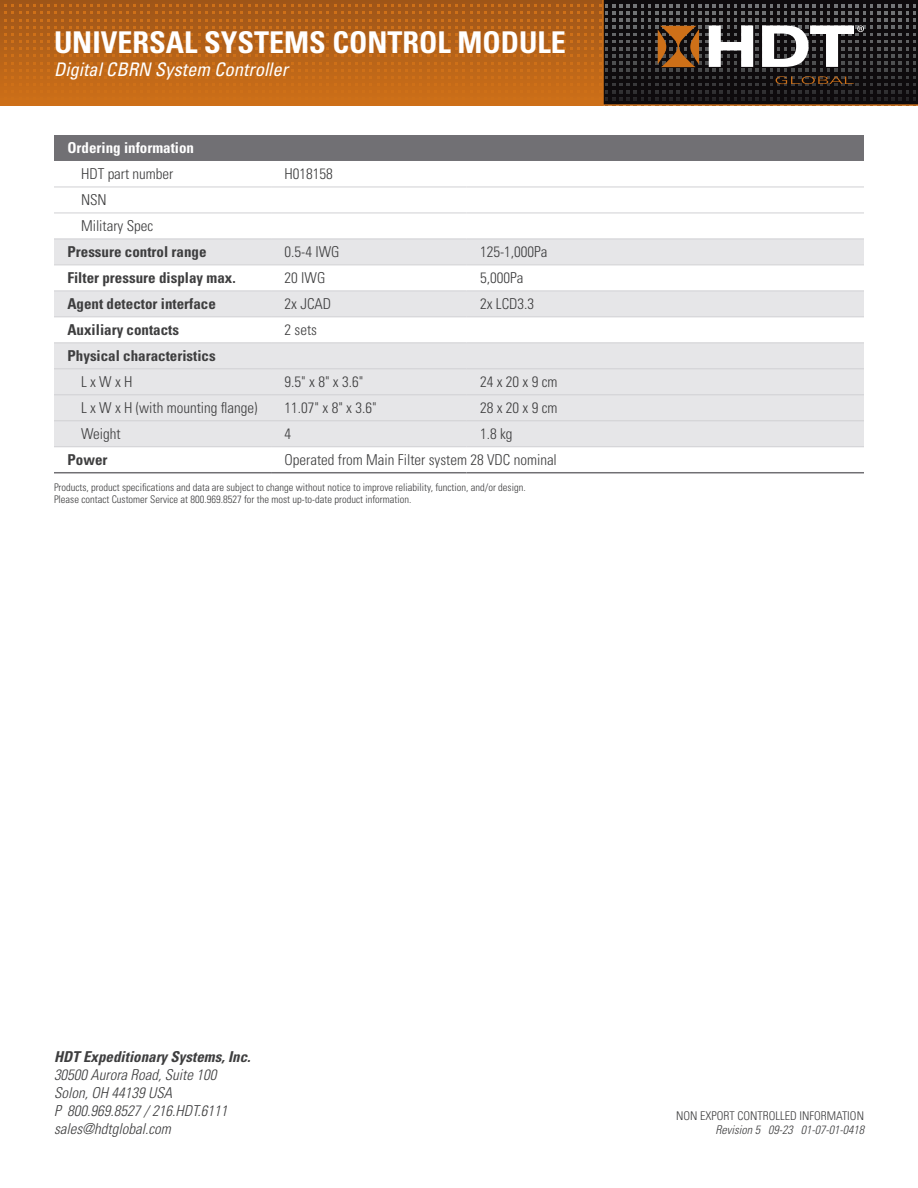
<style>
.page{position:relative;width:918px;height:1188px;background:#fff}
.page>*{position:absolute;margin:0;border:0;box-sizing:border-box;transform-origin:0 0}
.HDT_DS_Page_Title01{font:700 condensed 30px "Univers LT Std";color:#fff}
.HDT_DS_Page_Title01-2{font:italic condensed 18.75px "Univers LT Std";color:#fff}
.HDT_DS_Data_Text{font:300 condensed 15px "Univers LT Std";color:#3e3e3f}
.HDT_DS_Data_Subhead{font:700 condensed 15px "Univers LT Std";color:#3e3e3f}
.t1{font:italic 300 condensed 15px/18px "Univers LT Std";color:#3e3e3f}
.t2{font:italic 700 condensed 15px "Univers LT Std";color:#3e3e3f}
.HDT_DS_Data_Text-2{font:700 condensed 15px "Univers LT Std";color:#fff}
.HDT_DS_Revision_Text{font:300 condensed 12px "Univers LT Std";color:#3e3e3f}
.HDT_DS_Revision_Text-2{font:italic 300 condensed 12px "Univers LT Std";color:#3e3e3f}
.HDT_DS_Data_Footnbotes{font:300 condensed 10.5px/12px "Univers LT Std";color:#3e3e3f}
</style>
<div class="page">
<svg style="left:0;top:0;width:604px;height:106px;background:#a25717"></svg>
<svg style="left:4px;top:4px;width:912px;height:102px;background:#915622"></svg>
<div style="left:54px;top:135px;width:810px;height:26px;background:#717074"></div>
<div style="left:54px;top:240px;width:810px;height:77px;background:#e6e6e8"></div>
<svg style="left:54px;top:266px;width:810px;height:25px"></svg>
<div style="left:54px;top:344px;width:810px;height:103px;background:#e6e6e8"></div>
<hr style="left:54px;top:472px;width:217px;height:1px;background:#717074">
<hr style="left:271px;top:472px;width:196px;height:1px;background:#717074">
<hr style="left:467px;top:472px;width:397px;height:1px;background:#717074">
<hr style="left:54px;top:187px;width:217px;height:1px;background:#d0d0d3">
<hr style="left:271px;top:187px;width:196px;height:1px;background:#d0d0d3">
<hr style="left:467px;top:187px;width:397px;height:1px;background:#d0d0d3">
<hr style="left:54px;top:213px;width:217px;height:1px;background:#d0d0d3">
<hr style="left:271px;top:213px;width:196px;height:1px;background:#d0d0d3">
<hr style="left:467px;top:213px;width:397px;height:1px;background:#d0d0d3">
<hr style="left:54px;top:239px;width:217px;height:1px;background:#d0d0d3">
<hr style="left:271px;top:239px;width:196px;height:1px;background:#d0d0d3">
<hr style="left:467px;top:239px;width:397px;height:1px;background:#d0d0d3">
<hr style="left:54px;top:265px;width:217px;height:1px;background:#d0d0d3">
<hr style="left:271px;top:265px;width:196px;height:1px;background:#d0d0d3">
<hr style="left:467px;top:265px;width:397px;height:1px;background:#d0d0d3">
<hr style="left:54px;top:291px;width:217px;height:1px;background:#d0d0d3">
<hr style="left:271px;top:291px;width:196px;height:1px;background:#d0d0d3">
<hr style="left:467px;top:291px;width:397px;height:1px;background:#d0d0d3">
<hr style="left:54px;top:317px;width:217px;height:1px;background:#d0d0d3">
<hr style="left:271px;top:317px;width:196px;height:1px;background:#d0d0d3">
<hr style="left:467px;top:317px;width:397px;height:1px;background:#d0d0d3">
<hr style="left:54px;top:343px;width:217px;height:1px;background:#d0d0d3">
<hr style="left:271px;top:343px;width:196px;height:1px;background:#d0d0d3">
<hr style="left:467px;top:343px;width:397px;height:1px;background:#d0d0d3">
<hr style="left:54px;top:369px;width:217px;height:1px;background:#d0d0d3">
<hr style="left:271px;top:369px;width:196px;height:1px;background:#d0d0d3">
<hr style="left:467px;top:369px;width:397px;height:1px;background:#d0d0d3">
<hr style="left:54px;top:395px;width:217px;height:1px;background:#d0d0d3">
<hr style="left:271px;top:395px;width:196px;height:1px;background:#d0d0d3">
<hr style="left:467px;top:395px;width:397px;height:1px;background:#d0d0d3">
<hr style="left:54px;top:421px;width:217px;height:1px;background:#d0d0d3">
<hr style="left:271px;top:421px;width:196px;height:1px;background:#d0d0d3">
<hr style="left:467px;top:421px;width:397px;height:1px;background:#d0d0d3">
<hr style="left:54px;top:447px;width:217px;height:1px;background:#d0d0d3">
<hr style="left:271px;top:447px;width:196px;height:1px;background:#d0d0d3">
<hr style="left:467px;top:447px;width:397px;height:1px;background:#d0d0d3">
<p class="HDT_DS_Page_Title01" style="left:54px;top:24px;width:513px">UNIVERSAL SYSTEMS CONTROL MODULE</p>
<p class="HDT_DS_Page_Title01-2" style="left:54px;top:57px;width:235px">Digital CBRN System Controller</p>
<p class="HDT_DS_Data_Text-2" style="left:68px;top:139px;width:128px">Ordering information</p>
<p class="HDT_DS_Data_Text" style="left:81px;top:165px;width:94px">HDT part number</p>
<p class="HDT_DS_Data_Text" style="left:285px;top:165px;width:50px">H018158</p>
<p class="HDT_DS_Data_Text" style="left:81px;top:191px;width:27px">NSN</p>
<p class="HDT_DS_Data_Text" style="left:81px;top:217px;width:74px">Military Spec</p>
<p class="HDT_DS_Data_Subhead" style="left:68px;top:243px;width:141px">Pressure control range</p>
<p class="HDT_DS_Data_Text" style="left:285px;top:243px;width:56px">0.5-4 IWG</p>
<p class="HDT_DS_Data_Text" style="left:480px;top:243px;width:69px">125-1,000Pa</p>
<p class="HDT_DS_Data_Subhead" style="left:68px;top:269px;width:170px">Filter pressure display max.</p>
<p class="HDT_DS_Data_Text" style="left:285px;top:269px;width:42px">20 IWG</p>
<p class="HDT_DS_Data_Text" style="left:480px;top:269px;width:45px">5,000Pa</p>
<p class="HDT_DS_Data_Subhead" style="left:68px;top:295px;width:150px">Agent detector interface</p>
<p class="HDT_DS_Data_Text" style="left:285px;top:295px;width:48px">2x JCAD</p>
<p class="HDT_DS_Data_Text" style="left:480px;top:295px;width:56px">2x LCD3.3</p>
<p class="HDT_DS_Data_Subhead" style="left:68px;top:321px;width:113px">Auxiliary contacts</p>
<p class="HDT_DS_Data_Text" style="left:285px;top:321px;width:34px">2 sets</p>
<p class="HDT_DS_Data_Subhead" style="left:68px;top:347px;width:150px">Physical characteristics</p>
<p class="HDT_DS_Data_Text" style="left:81px;top:373px;width:53px">L x W x H</p>
<p class="HDT_DS_Data_Text" style="left:285px;top:373px;width:80px">9.5" x 8" x 3.6"</p>
<p class="HDT_DS_Data_Text" style="left:480px;top:373px;width:79px">24 x 20 x 9 cm</p>
<p class="HDT_DS_Data_Text" style="left:81px;top:399px;width:178px">L x W x H (with mounting flange)</p>
<p class="HDT_DS_Data_Text" style="left:285px;top:399px;width:94px">11.07" x 8" x 3.6"</p>
<p class="HDT_DS_Data_Text" style="left:480px;top:399px;width:79px">28 x 20 x 9 cm</p>
<p class="HDT_DS_Data_Text" style="left:81px;top:425px;width:41px">Weight</p>
<p class="HDT_DS_Data_Text" style="left:285px;top:425px;width:8px">4</p>
<p class="HDT_DS_Data_Text" style="left:480px;top:425px;width:34px">1.8 kg</p>
<p class="HDT_DS_Data_Subhead" style="left:68px;top:451px;width:42px">Power</p>
<p class="HDT_DS_Data_Text" style="left:285px;top:451px;width:274px">Operated from Main Filter system 28 VDC nominal</p>
<p class="HDT_DS_Data_Footnbotes" style="left:54px;top:482px;width:473px">Products, product specifications and data are subject to change without notice to improve reliability, function, and/or design.<br>Please contact Customer Service at 800.969.8527 for the most up-to-date product information.</p>
<p class="t2" style="left:54px;top:1047px;width:198px">HDT Expeditionary Systems, Inc.</p>
<p class="t1" style="left:54px;top:1066px;width:175px">30500 Aurora Road, Suite 100<br>Solon, OH 44139 USA<br>P 800.969.8527 / 216.HDT.6111 sales@hdtglobal.com</p>
<p class="HDT_DS_Revision_Text" style="left:676px;top:1108px;width:189px">NON EXPORT CONTROLLED INFORMATION</p>
<p class="HDT_DS_Revision_Text-2" style="left:715px;top:1123px;width:150px">Revision 5 09-23 01-07-01-0418</p>
</div>
